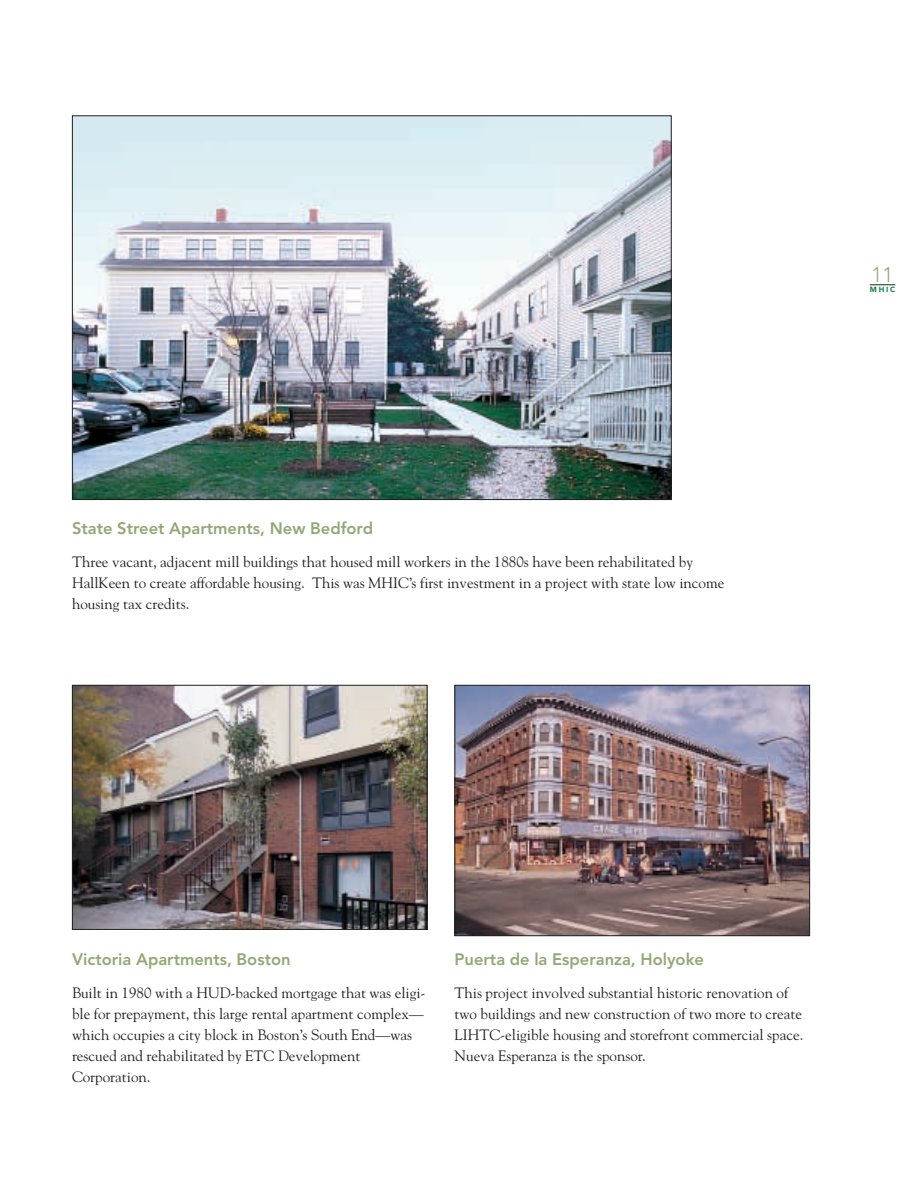
<style>
.page{position:relative;width:918px;height:1188px;background:#fff}
.page>*{position:absolute;margin:0;border:0;box-sizing:border-box;transform-origin:0 0}
.t1{font:300 21px "Avenir";color:#92a876}
.t2{font:800 16.5px "Avenir";color:#92a876}
.t3{font:15px/21px "Goudy";color:#231f20}
.t4{font:900 7.5px "Avenir";color:#0b8642}
</style>
<div class="page">
<svg style="left:870px;top:285px;width:25px;height:1px"></svg>
<img style="left:74px;top:117px;width:596px;height:381px">
<img style="left:74px;top:687px;width:352px;height:241px">
<div style="left:72px;top:685px;width:356px;height:245px;border:1px solid #231f20"></div>
<img style="left:456px;top:687px;width:352px;height:247px">
<div style="left:454px;top:685px;width:356px;height:251px;border:1px solid #231f20"></div>
<p class="t2" style="left:72px;top:522px;width:303px">State Street Apartments, New Bedford</p>
<p class="t3" style="left:72px;top:553px;width:654px">Three vacant, adjacent mill buildings that housed mill workers in the 1880s have been rehabilitated by<br>HallKeen to create affordable housing. This was MHIC’s first investment in a project with state low income housing tax credits.</p>
<h1 class="t1" style="left:872px;top:266px;width:23px">11</h1>
<p class="t4" style="left:870px;top:286px;width:27px">MHIC</p>
<p class="t2" style="left:72px;top:952px;width:220px">Victoria Apartments, Boston</p>
<p class="t3" style="left:72px;top:983px;width:355px">Built in 1980 with a HUD-backed mortgage that was eligi&shy;ble for prepayment, this large rental apartment complex— which occupies a city block in Boston’s South End—was rescued and rehabilitated by ETC Development Corporation.</p>
<p class="t2" style="left:454px;top:952px;width:251px">Puerta de la Esperanza, Holyoke</p>
<p class="t3" style="left:454px;top:983px;width:350px">This project involved substantial historic renovation of two buildings and new construction of two more to create LIHTC-eligible housing and storefront commercial space.<br>Nueva Esperanza is the sponsor.</p>
</div>
